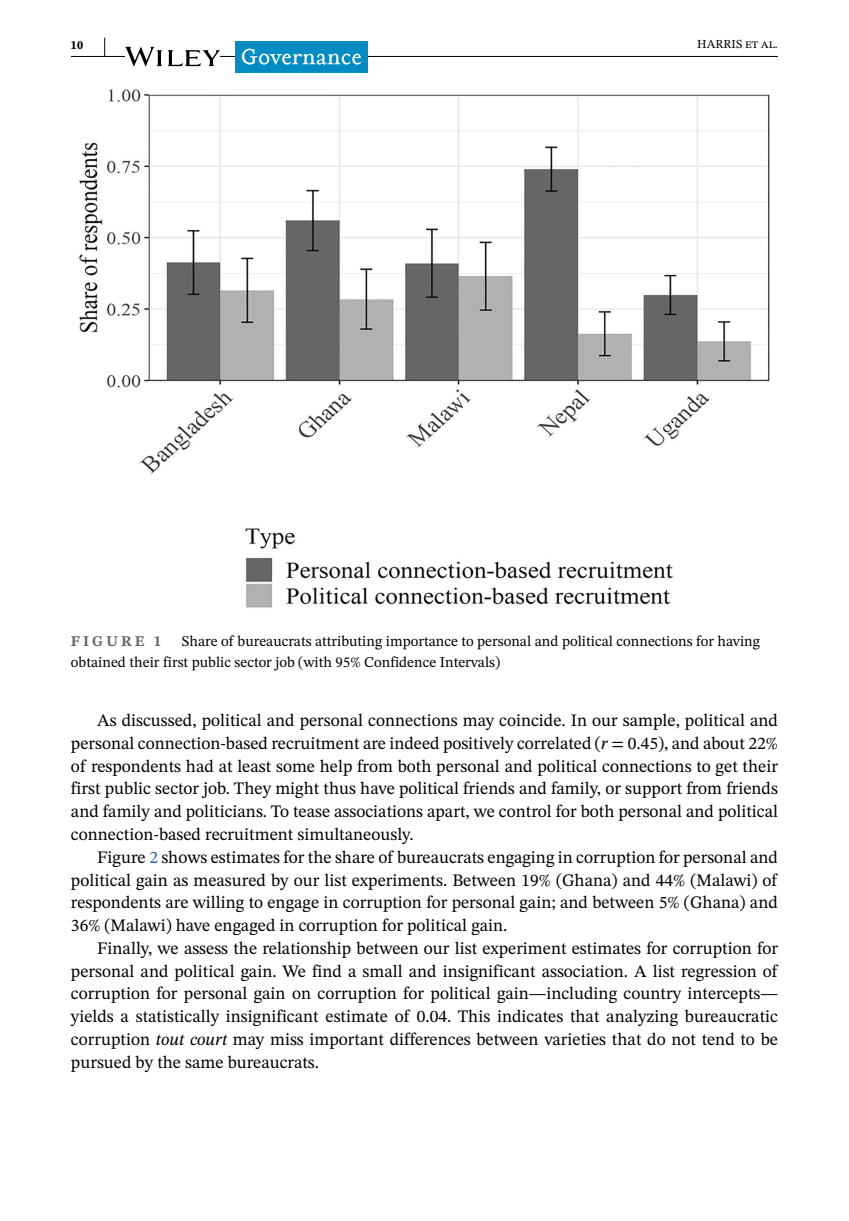
<style>
.page{position:relative;width:849px;height:1221px;background:#fff}
.page>*{position:absolute;margin:0;border:0;box-sizing:border-box;transform-origin:0 0}
.t1{font:17.5px/22.8px "STIX Two Text";color:#000;text-align:justify}
.t2{font:14.88px/21px "STIX Two Text";color:#000}
.t3{font:700 14.88px "STIX Two Text";letter-spacing:.2em;color:#636466}
.t4{font:12.25px "STIX Two Text";color:#000}
.t5{font:700 12.25px "STIX Two Text";color:#000}
.s1{font-style:italic}
.s2{color:#2564af}
</style>
<div class="page">
<hr style="left:71px;top:56px;width:706px;height:1px;background:#000">
<svg style="left:125px;top:47px;width:95px;height:20px"></svg>
<div style="left:235px;top:41px;width:133px;height:31px;background:#018dc3"></div>
<svg style="left:242px;top:49px;width:119px;height:16px"></svg>
<svg style="left:104px;top:38px;width:1px;height:18px"></svg>
<img style="left:79px;top:89px;width:690px;height:519px">
<p class="t5" style="left:71px;top:36px;width:14px">10</p>
<p class="t4" style="left:697px;top:35px;width:82px">HARRIS et al.</p>
<p class="t2" style="left:71px;top:630px;width:690px;text-indent:111px">Share of bureaucrats attributing importance to personal and political connections for having obtained their first public sector job (with 95% Confidence Intervals)</p>
<p class="t3" style="left:71px;top:630px;width:92px">FIGURE 1</p>
<p class="t1" style="left:71px;top:708px;width:708px;text-indent:26px">As discussed, political and personal connections may coincide. In our sample, political and personal connection-based recruitment are indeed positively correlated (<span class="s1">r</span> = 0.45), and about 22% of respondents had at least some help from both personal and political connections to get their first public sector job. They might thus have political friends and family, or support from friends and family and politicians. To tease associations apart, we control for both personal and political connection-based recruitment simultaneously.</p>
<p class="t1" style="left:71px;top:845px;width:708px;text-indent:26px">Figure <span class="s2">2</span> shows estimates for the share of bureaucrats engaging in corruption for personal and political gain as measured by our list experiments. Between 19% (Ghana) and 44% (Malawi) of respondents are willing to engage in corruption for personal gain; and between 5% (Ghana) and 36% (Malawi) have engaged in corruption for political gain.</p>
<p class="t1" style="left:71px;top:936px;width:708px;text-indent:26px">Finally, we assess the relationship between our list experiment estimates for corruption for personal and political gain. We find a small and insignificant association. A list regression of corruption for personal gain on corruption for political gain—including country intercepts— yields a statistically insignificant estimate of 0.04. This indicates that analyzing bureaucratic corruption <span class="s1">tout court</span> may miss important differences between varieties that do not tend to be pursued by the same bureaucrats.</p>
</div>
